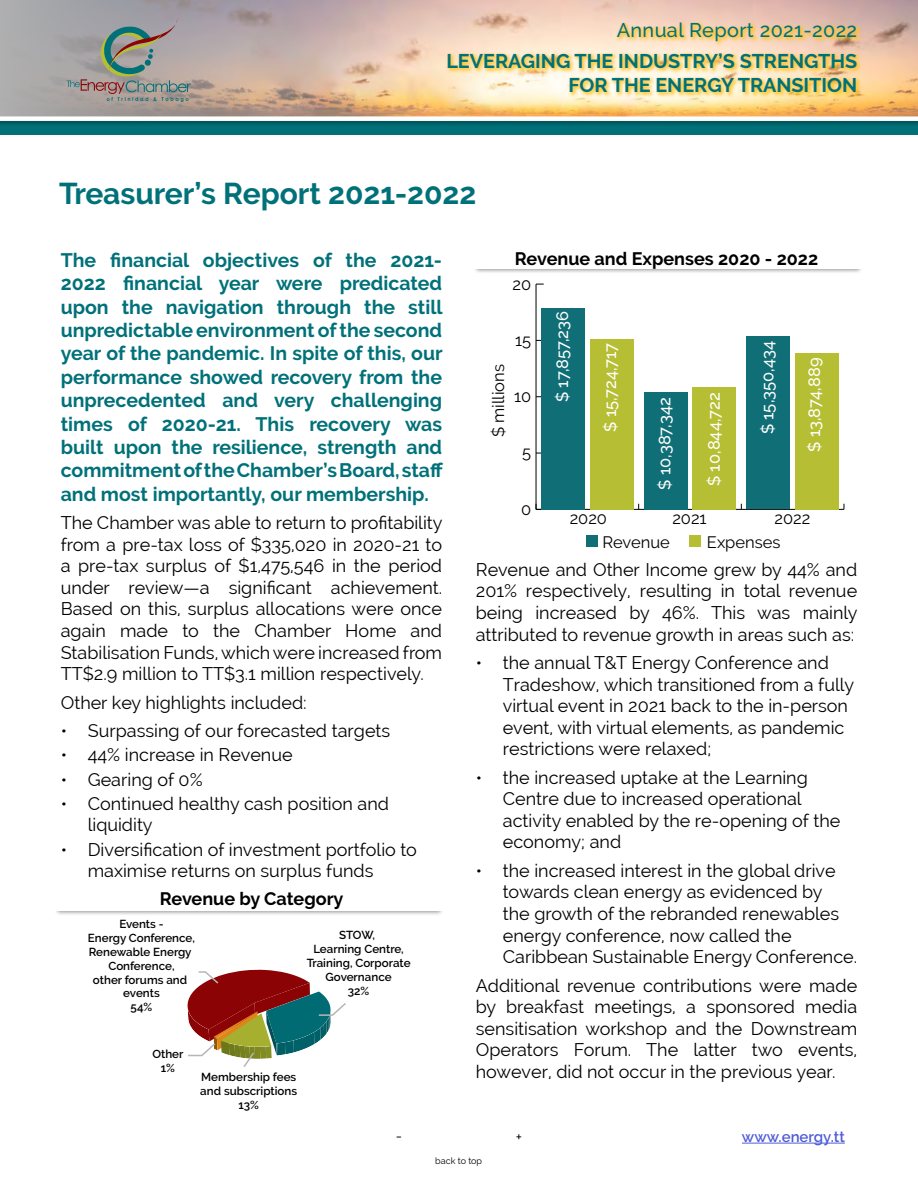
<style>
.page{position:relative;width:918px;height:1188px;background:#fff}
.page>*{position:absolute;margin:0;border:0;box-sizing:border-box;transform-origin:0 0}
.Page_Header_-_Dark_G{font:700 30px "Raleway";color:#017179}
.t1{font:700 19.8px/23.7px "Raleway";color:#017179;text-align:right}
.t2{font:500 19.8px "Raleway";letter-spacing:.02em;color:#017179}
.Page_Body_Text_-_Bla{font:700 19.5px/23.4px "Raleway";color:#017179;text-align:justify}
.Page_Body_Text_-_Bla-2{font:18px/21.6px "Raleway";color:#000}
.Page_Body_Text_-_Bla-3{font:700 18px "Raleway";color:#000}
.t3{font:500 16.5px "Raleway";color:#fff}
.t4{font:16.5px "Raleway";color:#000}
.t5{font:600 15px "Raleway";color:#4f5cd6}
.t6{font:15px "Raleway";color:#000}
.t7{font:600 11.55px/14px "Raleway";color:#000;text-align:center}
.t8{font:9px "Raleway";color:#000}
</style>
<div class="page">
<div style="left:0;top:119px;width:918px;height:16px;background:#017179"></div>
<div style="left:0;top:0;width:918px;height:127px;background:#005f66"></div>
<img style="left:0;top:0;width:918px;height:116px">
<div style="left:0;top:116px;width:918px;height:5px;background:#fff"></div>
<hr style="left:742px;top:1143px;width:103px;height:1px;background:#4f5cd6">
<div style="left:614px;top:21px;width:248px;height:26px;background:#ffc52b;opacity:.9"></div>
<div style="left:445px;top:52px;width:417px;height:46px;background:#ffc52b;opacity:.9"></div>
<svg style="left:67px;top:18px;width:124px;height:84px;background:#989894"></svg>
<div style="left:474px;top:261px;width:389px;height:13px;background:#000;opacity:.45"></div>
<div style="left:459px;top:241px;width:423px;height:27px;background:#fff"></div>
<div style="left:54px;top:904px;width:390px;height:13px;background:#000;opacity:.45"></div>
<div style="left:40px;top:883px;width:423px;height:28px;background:#fff"></div>
<svg style="left:188px;top:970px;width:158px;height:97px"></svg>
<div style="left:586px;top:536px;width:12px;height:11px;background:#106e76"></div>
<div style="left:689px;top:536px;width:12px;height:11px;background:#b6bf34"></div>
<hr style="left:536px;top:509px;width:308px;height:1px;background:#000">
<hr style="left:536px;top:284px;width:1px;height:225px;background:#000">
<svg style="left:536px;top:504px;width:8px;height:6px"></svg>
<div style="left:590px;top:339px;width:44px;height:170px;background:#b6bf34"></div>
<div style="left:692px;top:387px;width:44px;height:122px;background:#b6bf34"></div>
<div style="left:795px;top:353px;width:44px;height:156px;background:#b6bf34"></div>
<div style="left:541px;top:308px;width:44px;height:201px;background:#106e76"></div>
<div style="left:644px;top:392px;width:44px;height:117px;background:#106e76"></div>
<div style="left:746px;top:336px;width:44px;height:173px;background:#106e76"></div>
<p class="t2" style="left:617px;top:19px;width:242px">Annual Report 2021-2022</p>
<p class="t1" style="left:446px;top:50px;width:412px">LEVERAGING THE INDUSTRY’S STRENGTHS<br>FOR THE ENERGY TRANSITION</p>
<p class="Page_Header_-_Dark_G" style="left:59px;top:176px;width:419px">Treasurer’s Report 2021-2022</p>
<p class="Page_Body_Text_-_Bla" style="left:61px;top:248px;width:384px">The financial objectives of the 2021- 2022 financial year were predicated upon the navigation through the still unpredictable environment of the second year of the pandemic. In spite of this, our performance showed recovery from the unprecedented and very challenging times of 2020-21. This recovery was built upon the resilience, strength and commitment of the Chamber’s Board, staff and most importantly, our membership.</p>
<p class="Page_Body_Text_-_Bla-2" style="left:61px;top:512px;width:383px;text-align:justify">The Chamber was able to return to profitability from a pre-tax loss of $335,020 in 2020-21 to a pre-tax surplus of $1,475,546 in the period under review—a significant achievement.<br>Based on this, surplus allocations were once again made to the Chamber Home and Stabilisation Funds, which were increased from TT$2.9 million to TT$3.1 million respectively.</p>
<p class="Page_Body_Text_-_Bla-2" style="left:61px;top:691px;width:248px">Other key highlights included:</p>
<p class="Page_Body_Text_-_Bla-2" style="left:61px;top:720px;width:331px">• Surpassing of our forecasted targets</p>
<p class="Page_Body_Text_-_Bla-2" style="left:61px;top:744px;width:233px">• 44% increase in Revenue</p>
<p class="Page_Body_Text_-_Bla-2" style="left:61px;top:768px;width:143px">• Gearing of 0%</p>
<p class="Page_Body_Text_-_Bla-2" style="left:88px;top:793px;width:303px;text-indent:-27px">• Continued healthy cash position and liquidity</p>
<p class="Page_Body_Text_-_Bla-2" style="left:88px;top:839px;width:331px;text-indent:-27px">• Diversification of investment portfolio to maximise returns on surplus funds</p>
<p class="Page_Body_Text_-_Bla-3" style="left:160px;top:888px;width:185px">Revenue by Category</p>
<p class="t7" style="left:88px;top:917px;width:109px">Events -<br>Energy Conference,<br>Renewable Energy<br>Conference,<br>other forums and events<br>54%</p>
<p class="t7" style="left:307px;top:928px;width:105px">STOW,<br>Learning Centre,<br>Training, Corporate<br>Governance<br>32%</p>
<p class="t7" style="left:152px;top:1047px;width:33px">Other<br>1%</p>
<p class="t7" style="left:200px;top:1070px;width:98px">Membership fees and subscriptions<br>13%</p>
<p class="Page_Body_Text_-_Bla-3" style="left:515px;top:249px;width:305px">Revenue and Expenses 2020 - 2022</p>
<p class="t4" style="left:513px;top:274px;width:20px">20</p>
<p class="t4" style="left:489px;top:437px;width:75px;rotate:-90deg">$ millions</p>
<p class="t4" style="left:515px;top:330px;width:18px">15</p>
<p class="t4" style="left:514px;top:387px;width:19px">10</p>
<p class="t4" style="left:522px;top:443px;width:10px">5</p>
<p class="t4" style="left:521px;top:499px;width:12px">0</p>
<p class="t3" style="left:553px;top:402px;width:93px;rotate:-90deg">$ 17,857,236</p>
<p class="t3" style="left:601px;top:432px;width:91px;rotate:-90deg">$ 15,724,717</p>
<p class="t3" style="left:655px;top:490px;width:94px;rotate:-90deg">$ 10,387,342</p>
<p class="t3" style="left:705px;top:486px;width:95px;rotate:-90deg">$ 10,844,722</p>
<p class="t3" style="left:758px;top:434px;width:95px;rotate:-90deg">$ 15,350,434</p>
<p class="t3" style="left:805px;top:452px;width:96px;rotate:-90deg">$ 13,874,889</p>
<p class="t4" style="left:570px;top:508px;width:39px">2020</p>
<p class="t4" style="left:672px;top:508px;width:36px">2021</p>
<p class="t4" style="left:775px;top:508px;width:37px">2022</p>
<p class="t4" style="left:603px;top:532px;width:69px">Revenue</p>
<p class="t4" style="left:707px;top:532px;width:75px">Expenses</p>
<p class="Page_Body_Text_-_Bla-2" style="left:476px;top:559px;width:383px;text-align:justify">Revenue and Other Income grew by 44% and 201% respectively, resulting in total revenue being increased by 46%. This was mainly attributed to revenue growth in areas such as:</p>
<p class="Page_Body_Text_-_Bla-2" style="left:503px;top:652px;width:353px;text-indent:-27px">• the annual T&amp;T Energy Conference and Tradeshow, which transitioned from a fully virtual event in 2021 back to the in-person event, with virtual elements, as pandemic restrictions were relaxed;</p>
<p class="Page_Body_Text_-_Bla-2" style="left:503px;top:767px;width:339px;text-indent:-27px">• the increased uptake at the Learning<br>Centre due to increased operational activity enabled by the re-opening of the economy; and</p>
<p class="Page_Body_Text_-_Bla-2" style="left:503px;top:860px;width:356px;text-indent:-27px">• the increased interest in the global drive towards clean energy as evidenced by<br>the growth of the rebranded renewables energy conference, now called the Caribbean Sustainable Energy Conference.</p>
<p class="Page_Body_Text_-_Bla-2" style="left:476px;top:974px;width:383px;text-align:justify">Additional revenue contributions were made by breakfast meetings, a sponsored media sensitisation workshop and the Downstream Operators Forum. The latter two events, however, did not occur in the previous year.</p>
<p class="t6" style="left:396px;top:1127px;width:8px">-</p>
<p class="t6" style="left:516px;top:1128px;width:8px">+</p>
<p class="t8" style="left:435px;top:1156px;width:48px">back to top</p>
<p class="t5" style="left:742px;top:1128px;width:104px">www.energy.tt</p>
</div>
